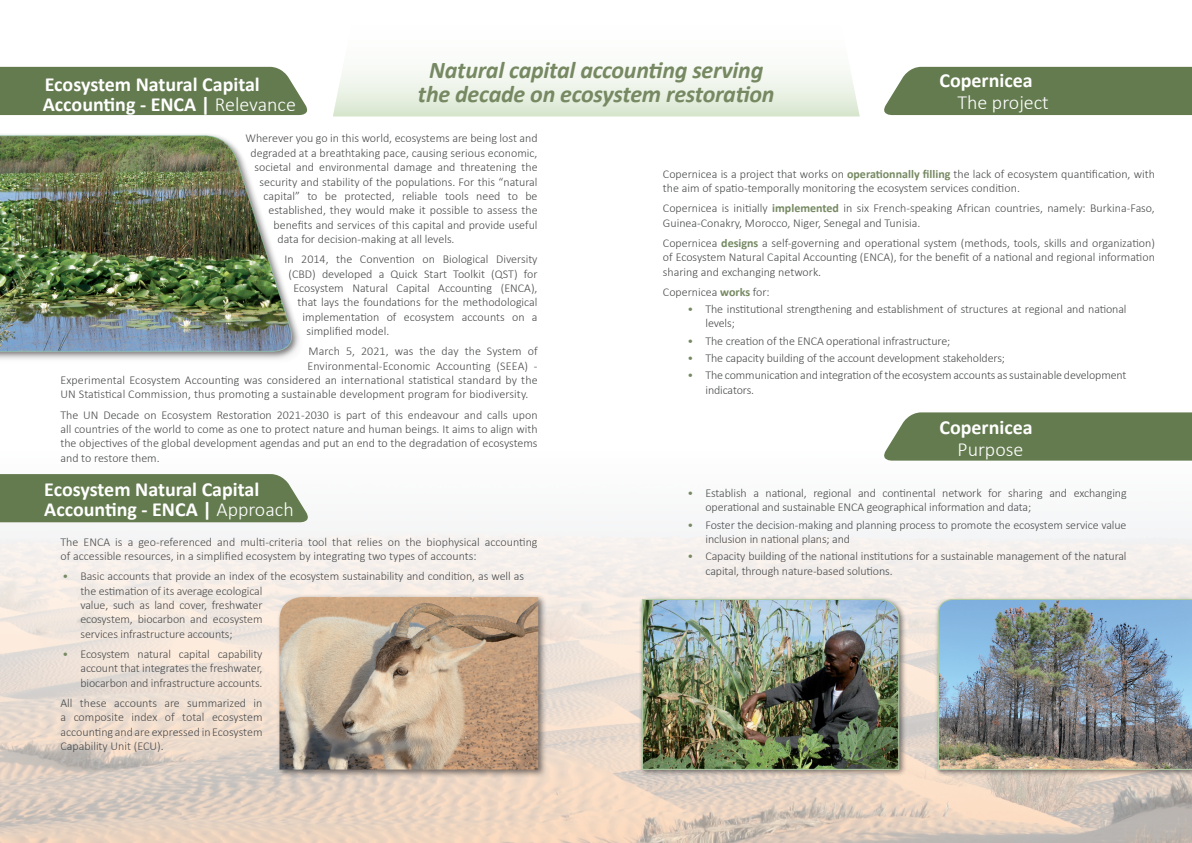
<style>
.page{position:relative;width:1192px;height:843px;background:#fff}
.page>*{position:absolute;margin:0;border:0;box-sizing:border-box;transform-origin:0 0}
.t1{font:italic 700 24px/24px "Calibri";letter-spacing:-.01em;color:#768962;text-align:center}
.t2{font:700 20px/20px "Calibri";color:#fff}
.t3{font:300 20px "Calibri";color:#fff}
.t4{font:300 12px/14.4px "Calibri";letter-spacing:-.01em;color:#4b4c4d}
.t5{font:300 12px "Calibri";letter-spacing:.01em;color:#4b4c4d}
.s1{font-weight:300}
.s2{color:#768962}
.s3{font-weight:700;color:#768962}
</style>
<div class="page">
<svg style="left:333px;top:70px;width:527px;height:46px"></svg>
<img style="left:0;top:460px;width:1192px;height:383px">
<div style="left:0;top:67px;width:308px;height:48px;background:#647b4f"></div>
<div style="left:0;top:474px;width:312px;height:48px;background:#647b4f"></div>
<div style="left:0;top:137px;width:304px;height:227px;background:#231f20;opacity:.6"></div>
<img style="left:0;top:135px;width:298px;height:217px">
<div style="left:884px;top:67px;width:308px;height:48px;background:#647b4f"></div>
<div style="left:884px;top:412px;width:308px;height:48px;background:#647b4f"></div>
<div style="left:935px;top:596px;width:257px;height:181px;background:#231f20;opacity:.6"></div>
<img style="left:938px;top:599px;width:254px;height:171px">
<div style="left:639px;top:596px;width:267px;height:181px;background:#231f20;opacity:.6"></div>
<img style="left:642px;top:599px;width:257px;height:171px">
<div style="left:276px;top:594px;width:271px;height:184px;background:#231f20;opacity:.6"></div>
<img style="left:279px;top:597px;width:259px;height:172px">
<h2 class="t2" style="left:43px;top:74px;width:255px">Ecosystem Natural Capital<br>Accounting - ENCA | <span class="s1">Relevance</span></h2>
<h1 class="t1" style="left:418px;top:58px;width:358px">Natural capital accounting serving the decade on ecosystem restoration</h1>
<h2 class="t2" style="left:939px;top:70px;width:95px">Copernicea</h2>
<h2 class="t3" style="left:957px;top:90px;width:93px">The project</h2>
<p class="t4" style="left:245px;top:130px;width:294px">Wherever you go in this world, ecosystems are being lost and</p>
<p class="t4" style="left:250px;top:145px;width:289px">degraded at a breathtaking pace, causing serious economic,</p>
<p class="t4" style="left:254px;top:159px;width:285px">societal and environmental damage and threatening the</p>
<p class="t4" style="left:259px;top:174px;width:280px">security and stability of the populations. For this “natural</p>
<p class="t4" style="left:263px;top:188px;width:275px">capital” to be protected, reliable tools need to be</p>
<p class="t4" style="left:268px;top:202px;width:271px">established, they would make it possible to assess the</p>
<p class="t4" style="left:273px;top:217px;width:266px">benefits and services of this capital and provide useful</p>
<p class="t4" style="left:277px;top:231px;width:179px">data for decision-making at all levels.</p>
<p class="t4" style="left:284px;top:251px;width:255px">In 2014, the Convention on Biological Diversity</p>
<p class="t4" style="left:288px;top:266px;width:250px">(CBD) developed a Quick Start Toolkit (QST) for</p>
<p class="t4" style="left:293px;top:280px;width:246px">Ecosystem Natural Capital Accounting (ENCA),</p>
<p class="t4" style="left:297px;top:295px;width:242px">that lays the foundations for the methodological</p>
<p class="t4" style="left:302px;top:309px;width:237px">implementation of ecosystem accounts on a</p>
<p class="t4" style="left:306px;top:323px;width:84px">simplified model.</p>
<p class="t5" style="left:308px;top:344px;width:231px">March 5, 2021, was the day the System of</p>
<p class="t5" style="left:307px;top:358px;width:231px">Environmental-Economic Accounting (SEEA) -</p>
<p class="t5" style="left:60px;top:373px;width:479px">Experimental Ecosystem Accounting was considered an international statistical standard by the</p>
<p class="t5" style="left:60px;top:387px;width:469px">UN Statistical Commission, thus promoting a sustainable development program for biodiversity.</p>
<p class="t4" style="left:60px;top:407px;width:479px;text-align:justify">The UN Decade on Ecosystem Restoration 2021-2030 is part of this endeavour and calls upon all countries of the world to come as one to protect nature and human beings. It aims to align with the objectives of the global development agendas and put an end to the degradation of ecosystems and to restore them.</p>
<h2 class="t2" style="left:44px;top:479px;width:251px">Ecosystem Natural Capital<br>Accounting - ENCA | <span class="s1">Approach</span></h2>
<p class="t4" style="left:60px;top:534px;width:479px">The ENCA is a geo-referenced and multi-criteria tool that relies on the biophysical accounting of accessible resources, in a simplified ecosystem by integrating two types of accounts:</p>
<p class="t4" style="left:80px;top:568px;width:445px;text-indent:-18px"><span class="s2">•</span> Basic accounts that provide an index of the ecosystem sustainability and condition, as well as the estimation of its average ecological<br>value, such as land cover, freshwater<br>ecosystem, biocarbon and ecosystem<br>services infrastructure accounts;</p>
<p class="t4" style="left:80px;top:646px;width:184px;text-align:justify;text-indent:-18px"><span class="s2">•</span> Ecosystem natural capital capability account that integrates the freshwater, biocarbon and infrastructure accounts.</p>
<p class="t4" style="left:60px;top:695px;width:203px;text-align:justify">All these accounts are summarized in a composite index of total ecosystem accounting and are expressed in Ecosystem Capability Unit (ECU).</p>
<p class="t4" style="left:663px;top:166px;width:493px">Copernicea is a project that works on <span class="s3">operationnally filling</span> the lack of ecosystem quantification, with the aim of spatio-temporally monitoring the ecosystem services condition.</p>
<p class="t4" style="left:663px;top:201px;width:493px">Copernicea is initially <span class="s3">implemented</span> in six French-speaking African countries, namely: Burkina-Faso,<br>Guinea-Conakry, Morocco, Niger, Senegal and Tunisia.</p>
<p class="t4" style="left:663px;top:235px;width:493px;text-align:justify">Copernicea <span class="s3">designs</span> a self-governing and operational system (methods, tools, skills and organization) of Ecosystem Natural Capital Accounting (ENCA), for the benefit of a national and regional information sharing and exchanging network.</p>
<p class="t4" style="left:663px;top:284px;width:108px">Copernicea <span class="s3">works</span> for:</p>
<p class="t4" style="left:705px;top:301px;width:423px;text-indent:-18px"><span class="s2">•</span> The institutional strengthening and establishment of structures at regional and national levels;</p>
<p class="t4" style="left:687px;top:333px;width:264px"><span class="s2">•</span> The creation of the ENCA operational infrastructure;</p>
<p class="t4" style="left:687px;top:350px;width:319px"><span class="s2">•</span> The capacity building of the account development stakeholders;</p>
<p class="t4" style="left:705px;top:367px;width:422px;text-indent:-18px"><span class="s2">•</span> The communication and integration of the ecosystem accounts as sustainable development indicators.</p>
<h2 class="t2" style="left:939px;top:417px;width:95px">Copernicea</h2>
<h2 class="t3" style="left:957px;top:436px;width:67px">Purpose</h2>
<p class="t4" style="left:705px;top:485px;width:423px;text-indent:-18px"><span class="s2">•</span> Establish a national, regional and continental network for sharing and exchanging operational and sustainable ENCA geographical information and data;</p>
<p class="t4" style="left:705px;top:517px;width:422px;text-indent:-18px"><span class="s2">•</span> Foster the decision-making and planning process to promote the ecosystem service value inclusion in national plans; and</p>
<p class="t4" style="left:705px;top:548px;width:423px;text-indent:-18px"><span class="s2">•</span> Capacity building of the national institutions for a sustainable management of the natural capital, through nature-based solutions.</p>
</div>
